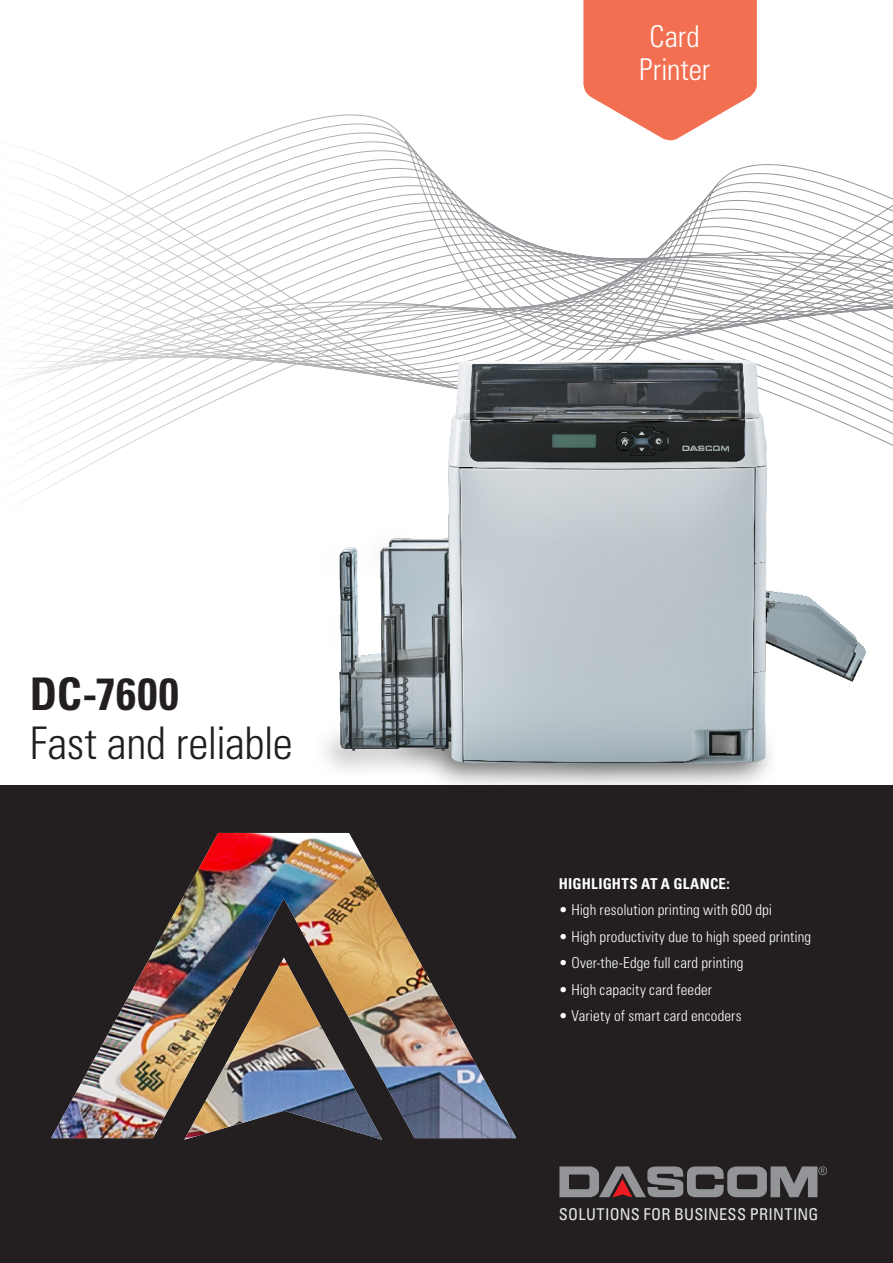
<style>
.page{position:relative;width:893px;height:1263px;background:#fff}
.page>*{position:absolute;margin:0;border:0;box-sizing:border-box;transform-origin:0 0}
.t1{font:300 condensed 45px "Univers LT Std";letter-spacing:-.015em;color:#231f20}
.t2{font:700 condensed 45px "Univers LT Std";letter-spacing:.02em;color:#231f20}
.t3{font:300 condensed 30px/33px "Univers LT Std";color:#fff;text-align:center}
.t4{font:condensed 16.35px "Univers LT Std";letter-spacing:.015em;color:#e6e7e9}
.t5{font:300 condensed 15px "Univers LT Std";letter-spacing:.01em;color:#fff}
.t6{font:700 condensed 15px "Univers LT Std";letter-spacing:.01em;color:#fff}
</style>
<div class="page">
<div style="left:0;top:785px;width:893px;height:478px;background:#231f20"></div>
<img style="left:51px;top:833px;width:465px;height:305px">
<svg style="left:17px;top:114px;width:876px;height:388px"></svg>
<svg style="left:559px;top:1166px;width:268px;height:31px"></svg>
<svg style="left:583px;top:0;width:174px;height:143px"></svg>
<img style="left:304px;top:300px;width:574px;height:485px">
<h1 class="t2" style="left:30px;top:666px;width:150px">DC-7600</h1>
<h1 class="t1" style="left:30px;top:716px;width:265px">Fast and reliable</h1>
<h2 class="t3" style="left:639px;top:19px;width:72px">Card<br>Printer</h2>
<p class="t6" style="left:559px;top:874px;width:172px">HIGHLIGHTS AT A GLANCE:</p>
<p class="t5" style="left:559px;top:901px;width:215px">• High resolution printing with 600 dpi</p>
<p class="t5" style="left:559px;top:927px;width:254px">• High productivity due to high speed printing</p>
<p class="t5" style="left:559px;top:954px;width:186px">• Over-the-Edge full card printing</p>
<p class="t5" style="left:559px;top:980px;width:154px">• High capacity card feeder</p>
<p class="t5" style="left:559px;top:1007px;width:184px">• Variety of smart card encoders</p>
<p class="t4" style="left:559px;top:1204px;width:261px">SOLUTIONS FOR BUSINESS PRINTING</p>
</div>
